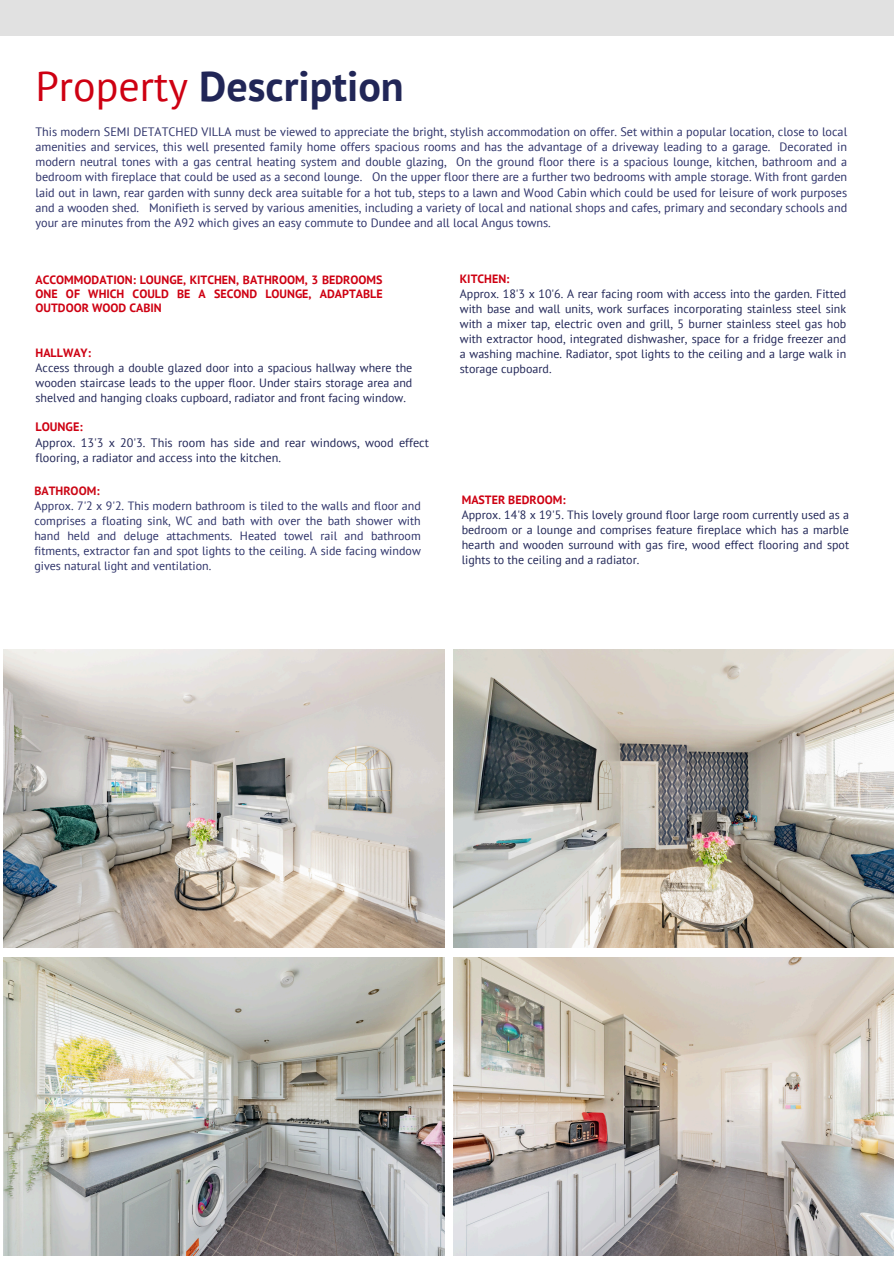
<style>
.page{position:relative;width:894px;height:1264px;background:#fff}
.page>*{position:absolute;margin:0;border:0;box-sizing:border-box;transform-origin:0 0}
.t1{font:700 42px "PT Sans";color:#212657}
.t2{font:12.15px/15.1px "PT Sans";color:#2d3269;text-align:justify}
.t3{font:12.15px/15.3px "PT Sans";color:#212657}
.t4{font:700 12.15px "PT Sans";color:#ce0012}
.t5{font:12px/15px "PT Sans";color:#212657;text-align:justify}
.t6{font:12px/15px "PT Sans";color:#2d3269;text-align:justify}
.t7{font:700 12px/14px "PT Sans";color:#ce0012;text-align:justify}
.t8{font:700 12px "PT Sans";color:#cb0615}
.s1{font-weight:400;color:#ce0012}
</style>
<div class="page">
<div style="left:0;top:0;width:893px;height:35px;background:#e1e1e1"></div>
<img style="left:4px;top:649px;width:440px;height:298px">
<img style="left:453px;top:649px;width:440px;height:298px">
<img style="left:4px;top:957px;width:440px;height:298px">
<img style="left:453px;top:957px;width:440px;height:298px">
<p class="t1" style="left:35px;top:58px;width:370px"><span class="s1">Property</span> Description</p>
<p class="t2" style="left:35px;top:124px;width:813px">This modern SEMI DETATCHED VILLA must be viewed to appreciate the bright, stylish accommodation on offer. Set within a popular location, close to local amenities and services, this well presented family home offers spacious rooms and has the advantage of a driveway leading to a garage. Decorated in modern neutral tones with a gas central heating system and double glazing, On the ground floor there is a spacious lounge, kitchen, bathroom and a bedroom with fireplace that could be used as a second lounge. On the upper floor there are a further two bedrooms with ample storage. With front garden laid out in lawn, rear garden with sunny deck area suitable for a hot tub, steps to a lawn and Wood Cabin which could be used for leisure of work purposes and a wooden shed. Monifieth is served by various amenities, including a variety of local and national shops and cafes, primary and secondary schools and your are minutes from the A92 which gives an easy commute to Dundee and all local Angus towns.</p>
<h1 class="t7" style="left:36px;top:272px;width:348px">ACCOMMODATION: LOUNGE, KITCHEN, BATHROOM, 3 BEDROOMS ONE OF WHICH COULD BE A SECOND LOUNGE, ADAPTABLE OUTDOOR WOOD CABIN</h1>
<p class="t7" style="left:36px;top:346px;width:57px">HALLWAY:</p>
<h2 class="t5" style="left:36px;top:360px;width:378px">Access through a double glazed door into a spacious hallway where the wooden staircase leads to the upper floor. Under stairs storage area and shelved and hanging cloaks cupboard, radiator and front facing window.</h2>
<p class="t4" style="left:35px;top:419px;width:49px">LOUNGE:</p>
<p class="t3" style="left:35px;top:434px;width:395px">Approx. 13'3 x 20'3. This room has side and rear windows, wood effect flooring, a radiator and access into the kitchen.</p>
<p class="t8" style="left:34px;top:483px;width:67px">BATHROOM:</p>
<p class="t6" style="left:34px;top:498px;width:388px">Approx. 7'2 x 9'2. This modern bathroom is tiled to the walls and floor and comprises a floating sink, WC and bath with over the bath shower with hand held and deluge attachments. Heated towel rail and bathroom fitments, extractor fan and spot lights to the ceiling. A side facing window gives natural light and ventilation.</p>
<p class="t7" style="left:459px;top:271px;width:51px">KITCHEN:</p>
<p class="t5" style="left:459px;top:286px;width:388px">Approx. 18'3 x 10'6. A rear facing room with access into the garden. Fitted with base and wall units, work surfaces incorporating stainless steel sink with a mixer tap, electric oven and grill, 5 burner stainless steel gas hob with extractor hood, integrated dishwasher, space for a fridge freezer and a washing machine. Radiator, spot lights to the ceiling and a large walk in storage cupboard.</p>
<p class="t7" style="left:461px;top:492px;width:105px">MASTER BEDROOM:</p>
<p class="t5" style="left:461px;top:507px;width:389px">Approx. 14'8 x 19'5. This lovely ground floor large room currently used as a bedroom or a lounge and comprises feature fireplace which has a marble hearth and wooden surround with gas fire, wood effect flooring and spot lights to the ceiling and a radiator.</p>
</div>
